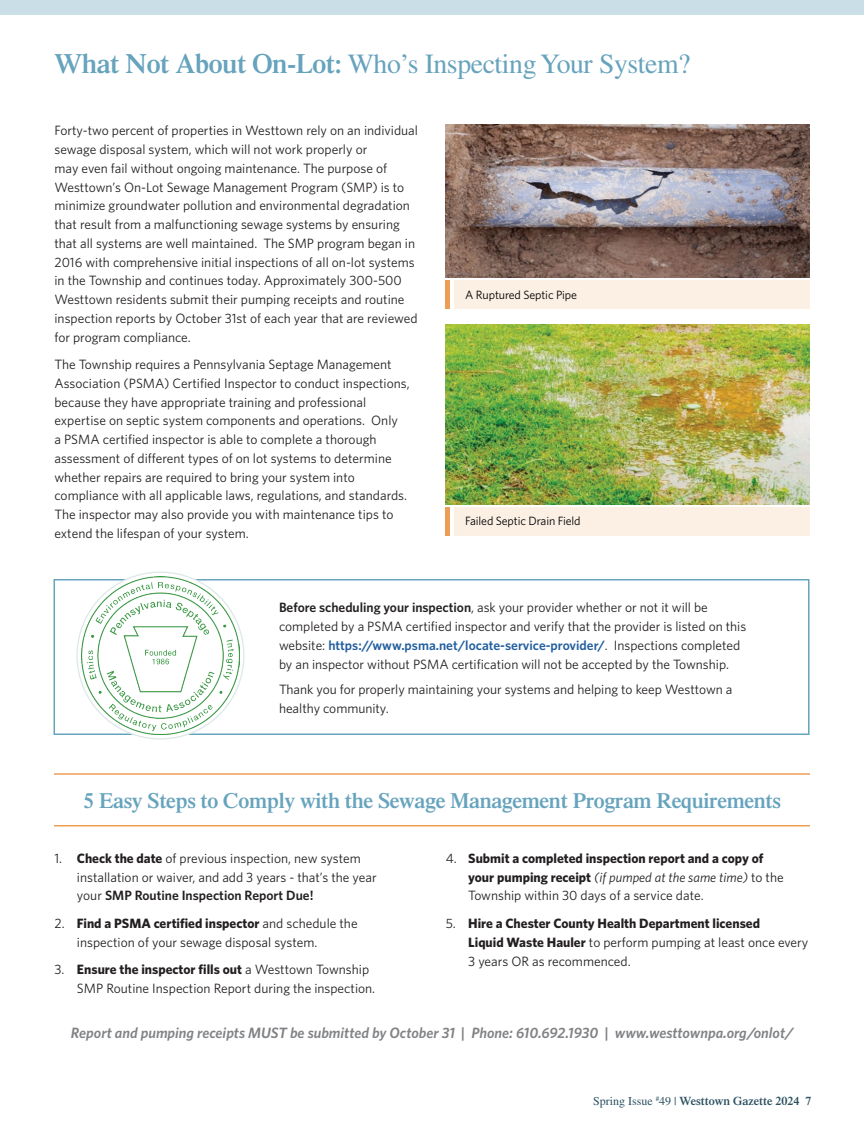
<style>
.page{position:relative;width:864px;height:1134px;background:#fff}
.page>*{position:absolute;margin:0;border:0;box-sizing:border-box;transform-origin:0 0}
.t1{font:27.75px "Times LT Std";letter-spacing:-.015em;color:#66a3bd}
.t2{font:600 21.75px "Times LT Std";letter-spacing:-.015em;color:#66a3bd}
.t3{font:italic 600 15px "Whitney";color:#808285}
.t4{font:13.5px/18.8px "Whitney";color:#231f20}
.t5{font:700 13.5px/18.8px "Whitney";color:#231f20}
.t6{font:12px "Whitney";letter-spacing:-.01em;color:#000}
.t7{font:600 12px "Times LT Std";color:#2b5060}
.s1{font-weight:600}
.s2{font-weight:600;color:#215e9e}
.s3{font-weight:700}
.s4{font-weight:400}
.s5{font-weight:400;font-style:italic}
</style>
<div class="page">
<div style="left:0;top:0;width:864px;height:14px;background:#c9dee7"></div>
<div style="left:454px;top:507px;width:356px;height:29px;background:#fcf0e5"></div>
<img style="left:446px;top:324px;width:364px;height:180px">
<hr style="left:446px;top:507px;width:4px;height:29px;background:#ed9e56">
<div style="left:454px;top:280px;width:356px;height:29px;background:#fcf0e5"></div>
<img style="left:446px;top:124px;width:364px;height:154px">
<hr style="left:446px;top:280px;width:4px;height:29px;background:#ed9e56">
<div style="left:54px;top:579px;width:756px;height:156px;border:2px solid #66a3bd"></div>
<img style="left:81px;top:576px;width:159px;height:159px">
<hr style="left:54px;top:773px;width:756px;height:2px;background:#ed9e56">
<hr style="left:54px;top:825px;width:756px;height:1px;background:#ed9e56">
<h1 class="t1" style="left:54px;top:48px;width:638px"><span class="s1">What Not About On-Lot:</span> Who’s Inspecting Your System?</h1>
<p class="t4" style="left:54px;top:121px;width:365px">Forty-two percent of properties in Westtown rely on an individual sewage disposal system, which will not work properly or<br>may even fail without ongoing maintenance. The purpose of Westtown’s On-Lot Sewage Management Program (SMP) is to minimize groundwater pollution and environmental degradation that result from a malfunctioning sewage systems by ensuring that all systems are well maintained. The SMP program began in 2016 with comprehensive initial inspections of all on-lot systems in the Township and continues today. Approximately 300-500<br>Westtown residents submit their pumping receipts and routine inspection reports by October 31st of each year that are reviewed for program compliance.</p>
<p class="t4" style="left:54px;top:355px;width:357px">The Township requires a Pennsylvania Septage Management Association (PSMA) Certified Inspector to conduct inspections, because they have appropriate training and professional expertise on septic system components and operations. Only<br>a PSMA certified inspector is able to complete a thorough assessment of different types of on lot systems to determine whether repairs are required to bring your system into compliance with all applicable laws, regulations, and standards.<br>The inspector may also provide you with maintenance tips to extend the lifespan of your system.</p>
<p class="t6" style="left:465px;top:286px;width:113px">A Ruptured Septic Pipe</p>
<p class="t6" style="left:465px;top:513px;width:117px">Failed Septic Drain Field</p>
<p class="t4" style="left:279px;top:598px;width:469px"><span class="s1">Before scheduling your inspection</span>, ask your provider whether or not it will be completed by a PSMA certified inspector and verify that the provider is listed on this website: <span class="s2">https://www.psma.net/locate-service-provider/</span>. Inspections completed by an inspector without PSMA certification will not be accepted by the Township.</p>
<p class="t4" style="left:279px;top:680px;width:455px">Thank you for properly maintaining your systems and helping to keep Westtown a healthy community.</p>
<h2 class="t2" style="left:83px;top:788px;width:699px">5 Easy Steps to Comply with the Sewage Management Program Requirements</h2>
<p class="t4" style="left:77px;top:848px;width:301px;text-indent:-23px">1. <span class="s3">Check the date</span> of previous inspection, new system installation or waiver, and add 3 years - that’s the year your <span class="s1">SMP Routine Inspection Report Due!</span></p>
<p class="t4" style="left:77px;top:914px;width:282px;text-indent:-23px">2. <span class="s3">Find a PSMA certified inspector</span> and schedule the inspection of your sewage disposal system.</p>
<p class="t4" style="left:77px;top:960px;width:300px;text-indent:-23px">3. <span class="s3">Ensure the inspector fills out</span> a Westtown Township<br>SMP Routine Inspection Report during the inspection.</p>
<p class="t5" style="left:468px;top:848px;width:317px;text-indent:-23px"><span class="s4">4.</span> Submit a completed inspection report and a copy of your pumping receipt <span class="s5">(if pumped at the same time)</span> <span class="s4">to the<br>Township within 30 days of a service date.</span></p>
<p class="t5" style="left:468px;top:914px;width:342px;text-indent:-23px"><span class="s4">5.</span> Hire a Chester County Health Department licensed<br>Liquid Waste Hauler <span class="s4">to perform pumping at least once every<br>3 years OR as recommenced.</span></p>
<p class="t3" style="left:71px;top:1023px;width:724px">Report and pumping receipts MUST be submitted by October 31 | Phone: 610.692.1930 | www.westtownpa.org/onlot/</p>
<p class="t7" style="left:593px;top:1094px;width:220px"><span class="s4">Spring Issue</span> <sup>#</sup><span class="s4">49 |</span> Westtown Gazette 2024 7</p>
</div>
